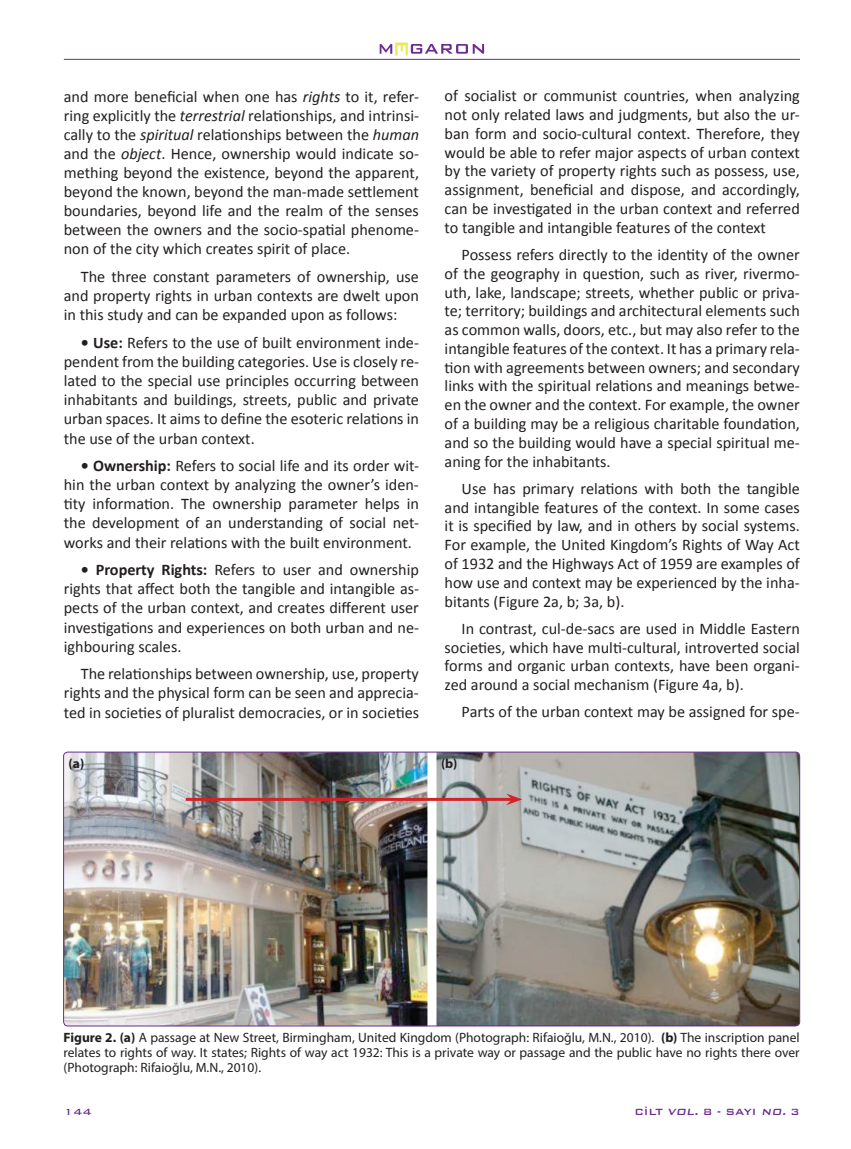
<style>
.page{position:relative;width:851px;height:1149px;background:#fff}
.page>*{position:absolute;margin:0;border:0;box-sizing:border-box;transform-origin:0 0}
.t1{font:16.2px/18.8px "Calibri";color:#231f20;text-align:justify}
.t2{font:13.5px/15px "Myriad Pro";color:#231f20;text-align:justify}
.t3{font:700 13.5px "Myriad Pro";color:#231f20}
.t4{font:500 12px "Bank Gothic BT";color:#6e2c91}
.s1{font-style:italic}
.s2{font-weight:700}
</style>
<div class="page">
<svg style="left:379px;top:43px;width:105px;height:13px"></svg>
<hr style="left:64px;top:59px;width:735px;height:1px;background:#6e2c91">
<img style="left:64px;top:753px;width:363px;height:272px">
<img style="left:436px;top:751px;width:363px;height:274px">
<hr style="left:186px;top:797px;width:326px;height:3px;background:#d1232a">
<svg style="left:506px;top:793px;width:16px;height:12px"></svg>
<p class="t1" style="left:64px;top:86px;width:357px">and more beneficial when one has <span class="s1">rights</span> to it, refer&shy;ring explicitly the <span class="s1">terrestrial</span> relationships, and intrinsi&shy;cally to the <span class="s1">spiritual</span> relationships between the <span class="s1">human </span>and the <span class="s1">object</span>. Hence, ownership would indicate so&shy;mething beyond the existence, beyond the apparent, beyond the known, beyond the man-made settlement boundaries, beyond life and the realm of the senses between the owners and the socio-spatial phenome&shy;non of the city which creates spirit of place.</p>
<p class="t1" style="left:64px;top:266px;width:356px;text-indent:17px">The three constant parameters of ownership, use and property rights in urban contexts are dwelt upon in this study and can be expanded upon as follows:</p>
<p class="t1" style="left:64px;top:332px;width:357px;text-indent:17px"><span class="s2">• Use:</span> Refers to the use of built environment inde&shy;pendent from the building categories. Use is closely re&shy;lated to the special use principles occurring between inhabitants and buildings, streets, public and private urban spaces. It aims to define the esoteric relations in the use of the urban context.</p>
<p class="t1" style="left:64px;top:455px;width:357px;text-indent:17px"><span class="s2">• Ownership:</span> Refers to social life and its order wit&shy;hin the urban context by analyzing the owner’s iden&shy;tity information. The ownership parameter helps in the development of an understanding of social net&shy;works and their relations with the built environment.</p>
<p class="t1" style="left:64px;top:559px;width:357px;text-indent:17px"><span class="s2">• Property Rights:</span> Refers to user and ownership rights that affect both the tangible and intangible as&shy;pects of the urban context, and creates different user investigations and experiences on both urban and ne&shy;ighbouring scales.</p>
<p class="t1" style="left:64px;top:663px;width:357px;text-indent:17px">The relationships between ownership, use, property rights and the physical form can be seen and apprecia&shy;ted in societies of pluralist democracies, or in societies</p>
<p class="t1" style="left:444px;top:86px;width:357px">of socialist or communist countries, when analyzing not only related laws and judgments, but also the ur&shy;ban form and socio-cultural context. Therefore, they would be able to refer major aspects of urban context by the variety of property rights such as possess, use, assignment, beneficial and dispose, and accordingly, can be investigated in the urban context and referred to tangible and intangible features of the context</p>
<p class="t1" style="left:444px;top:244px;width:357px;text-indent:17px">Possess refers directly to the identity of the owner of the geography in question, such as river, rivermo&shy;uth, lake, landscape; streets, whether public or priva&shy;te; territory; buildings and architectural elements such as common walls, doors, etc., but may also refer to the intangible features of the context. It has a primary rela&shy;tion with agreements between owners; and secondary links with the spiritual relations and meanings betwe&shy;en the owner and the context. For example, the owner of a building may be a religious charitable foundation, and so the building would have a special spiritual me&shy;aning for the inhabitants.</p>
<p class="t1" style="left:444px;top:478px;width:357px;text-indent:17px">Use has primary relations with both the tangible and intangible features of the context. In some cases it is specified by law, and in others by social systems.<br>For example, the United Kingdom’s Rights of Way Act of 1932 and the Highways Act of 1959 are examples of how use and context may be experienced by the inha&shy;bitants (Figure 2a, b; 3a, b).</p>
<p class="t1" style="left:444px;top:618px;width:357px;text-indent:17px">In contrast, cul-de-sacs are used in Middle Eastern societies, which have multi-cultural, introverted social forms and organic urban contexts, have been organi&shy;zed around a social mechanism (Figure 4a, b).</p>
<p class="t1" style="left:461px;top:701px;width:339px">Parts of the urban context may be assigned for spe-</p>
<p class="t3" style="left:69px;top:754px;width:17px">(a)</p>
<p class="t3" style="left:441px;top:754px;width:18px">(b)</p>
<p class="t2" style="left:64px;top:1029px;width:737px"><span class="s2">Figure 2. (a)</span> A passage at New Street, Birmingham, United Kingdom (Photograph: Rifaioğlu, M.N., 2010). <span class="s2">(b)</span> The inscription panel relates to rights of way. It states; Rights of way act 1932: This is a private way or passage and the public have no rights there over (Photograph: Rifaioğlu, M.N., 2010).</p>
<p class="t4" style="left:64px;top:1104px;width:29px">144</p>
<p class="t4" style="left:634px;top:1104px;width:167px">CİLT <span class="s1">VOL.</span> 8 - SAYI <span class="s1">NO.</span> 3</p>
</div>
